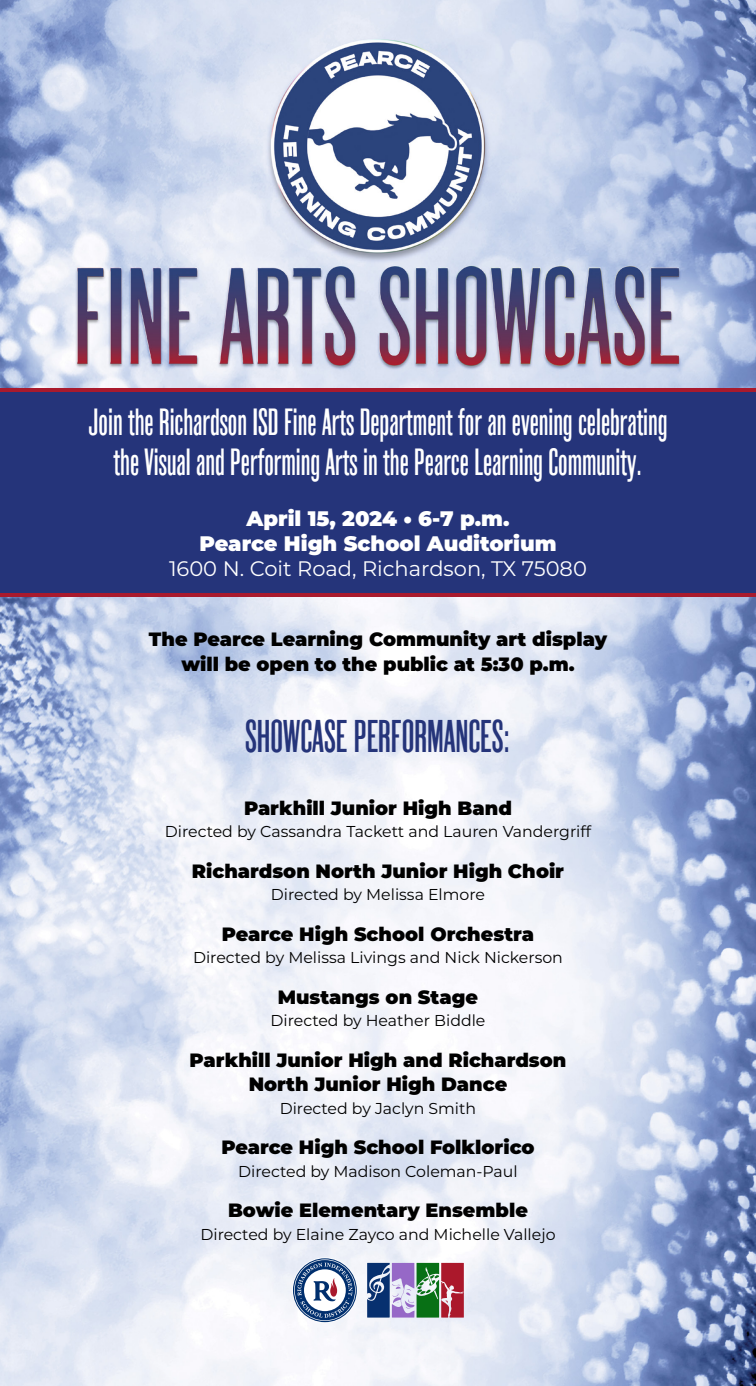
<style>
.page{position:relative;width:756px;height:1386px;background:#fff}
.page>*{position:absolute;margin:0;border:0;box-sizing:border-box;transform-origin:0 0}
.t1{font:40.25px "Poster Sans";color:#25347a}
.t2{font:33.25px/39.9px "Poster Sans";color:#fff;text-align:center}
.t3{font:900 21px "Montserrat";color:#fff}
.t4{font:21px "Montserrat";color:#fff}
.Ensembles{font:900 19.25px/24.7px "Montserrat";color:#000;text-align:center}
.Directors{font:15.75px "Montserrat";color:#000}
</style>
<div class="page">
<img style="left:0;top:0;width:756px;height:1386px">
<div style="left:0;top:388px;width:756px;height:209px;background:#25347a"></div>
<hr style="left:0;top:594px;width:756px;height:3px;background:#a91a2d">
<hr style="left:0;top:388px;width:756px;height:4px;background:#a91a2d">
<svg style="left:293px;top:1258px;width:64px;height:64px"></svg>
<svg style="left:367px;top:1263px;width:97px;height:55px"></svg>
<p class="t2" style="left:88px;top:402px;width:581px">Join the Richardson ISD Fine Arts Department for an evening celebrating the Visual and Performing Arts in the Pearce Learning Community.</p>
<p class="t3" style="left:247px;top:502px;width:264px">April 15, 2024 • 6-7 p.m.</p>
<p class="t3" style="left:199px;top:527px;width:359px">Pearce High School Auditorium</p>
<p class="t4" style="left:169px;top:554px;width:419px">1600 N. Coit Road, Richardson, TX 75080</p>
<p class="Ensembles" style="left:149px;top:626px;width:460px">The Pearce Learning Community art display will be open to the public at 5:30 p.m.</p>
<p class="t1" style="left:245px;top:711px;width:267px">SHOWCASE PERFORMANCES:</p>
<p class="Ensembles" style="left:244px;top:794px;width:269px">Parkhill Junior High Band</p>
<p class="Directors" style="left:165px;top:821px;width:428px">Directed by Cassandra Tackett and Lauren Vandergriff</p>
<p class="Ensembles" style="left:192px;top:857px;width:374px">Richardson North Junior High Choir</p>
<p class="Directors" style="left:271px;top:884px;width:216px">Directed by Melissa Elmore</p>
<p class="Ensembles" style="left:222px;top:920px;width:314px">Pearce High School Orchestra</p>
<p class="Directors" style="left:193px;top:947px;width:371px">Directed by Melissa Livings and Nick Nickerson</p>
<p class="Ensembles" style="left:278px;top:983px;width:202px">Mustangs on Stage</p>
<p class="Directors" style="left:271px;top:1010px;width:216px">Directed by Heather Biddle</p>
<p class="Ensembles" style="left:190px;top:1046px;width:378px">Parkhill Junior High and Richardson<br>North Junior High Dance</p>
<p class="Directors" style="left:280px;top:1097px;width:198px">Directed by Jaclyn Smith</p>
<p class="Ensembles" style="left:222px;top:1134px;width:314px">Pearce High School Folklorico</p>
<p class="Directors" style="left:238px;top:1160px;width:281px">Directed by Madison Coleman-Paul</p>
<p class="Ensembles" style="left:228px;top:1197px;width:301px">Bowie Elementary Ensemble</p>
<p class="Directors" style="left:200px;top:1223px;width:357px">Directed by Elaine Zayco and Michelle Vallejo</p>
</div>
